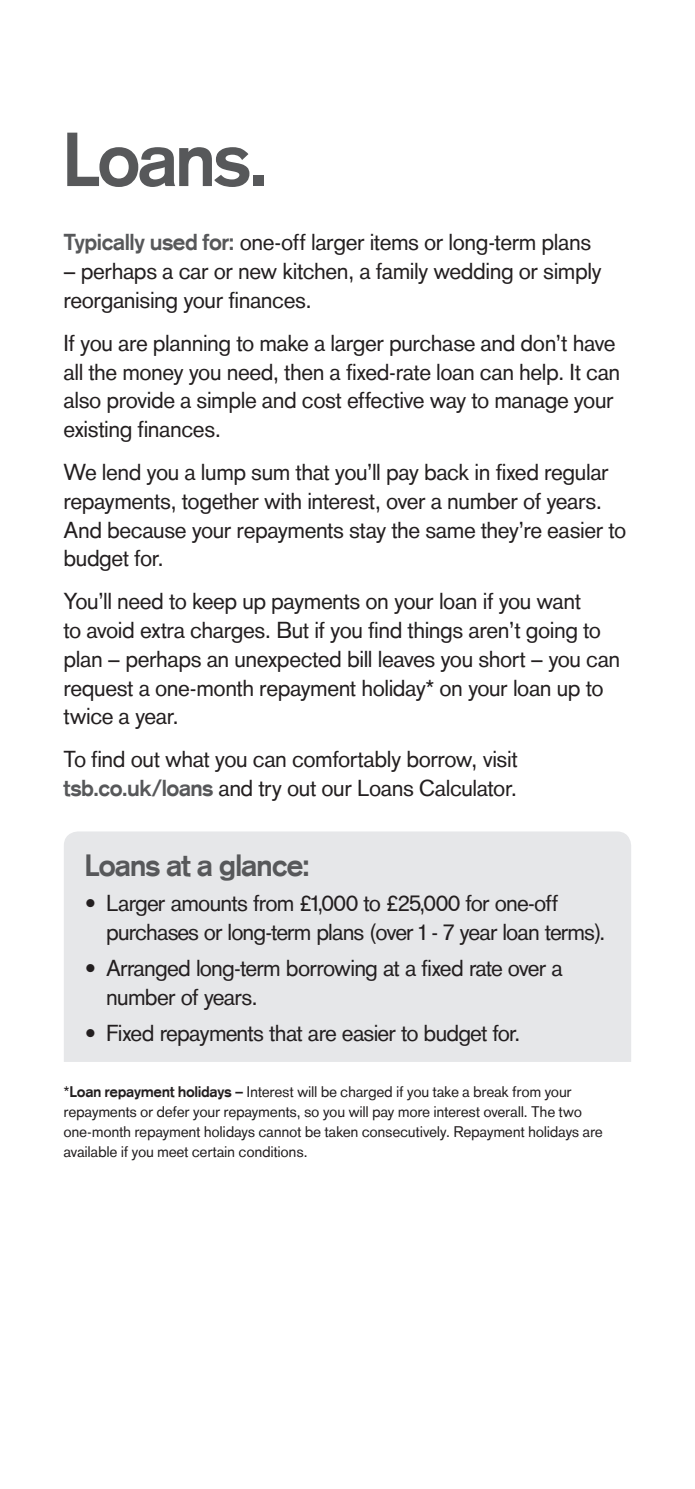
<style>
.page{position:relative;width:695px;height:1489px;background:#fff}
.page>*{position:absolute;margin:0;border:0;box-sizing:border-box;transform-origin:0 0}
.Page_Heading_30_27{font:700 75px "Basic Commercialfor TSB";letter-spacing:-.005em;color:#57585a}
.Sub_Head_Bold_12_14{font:700 30px "Basic Commercialfor TSB";color:#57585a}
.Body_Copy_9_11_5{font:22.5px/28.8px "Basic Commercialfor TSB";letter-spacing:.01em;color:#231f20}
.Body_Copy_9_11_5-2{font:22.5px/28.8px "Basic Commercialfor TSB";letter-spacing:-.01em;color:#231f20}
.Caveat_Copy{font:15px/20px "Basic Commercialfor TSB";letter-spacing:.02em;color:#231f20}
.s1{font-weight:700;color:#57585a}
.s2{font-weight:700}
</style>
<div class="page">
<div style="left:64px;top:831px;width:567px;height:230px;background:#e6e7e9"></div>
<p class="Page_Heading_30_27" style="left:64px;top:115px;width:205px">Loans.</p>
<p class="Body_Copy_9_11_5" style="left:64px;top:228px;width:528px"><span class="s1">Typically used for:</span> one-off larger items or long-term plans</p>
<p class="Body_Copy_9_11_5" style="left:64px;top:257px;width:539px">– perhaps a car or new kitchen, a family wedding or simply reorganising your finances.</p>
<p class="Body_Copy_9_11_5" style="left:64px;top:328px;width:557px">If you are planning to make a larger purchase and don’t have all the money you need, then a fixed-rate loan can help. It can also provide a simple and cost effective way to manage your existing finances.</p>
<p class="Body_Copy_9_11_5" style="left:64px;top:457px;width:563px">We lend you a lump sum that you’ll pay back in fixed regular repayments, together with interest, over a number of years.<br>And because your repayments stay the same they’re easier to budget for.</p>
<p class="Body_Copy_9_11_5" style="left:64px;top:587px;width:557px">You’ll need to keep up payments on your loan if you want<br>to avoid extra charges. But if you find things aren’t going to plan – perhaps an unexpected bill leaves you short – you can request a one-month repayment holiday* on your loan up to twice a year.</p>
<p class="Body_Copy_9_11_5" style="left:64px;top:745px;width:455px">To find out what you can comfortably borrow, visit <span class="s1">tsb.co.uk/loans</span> and try out our Loans Calculator.</p>
<p class="Sub_Head_Bold_12_14" style="left:85px;top:847px;width:226px">Loans at a glance:</p>
<p class="Body_Copy_9_11_5-2" style="left:106px;top:889px;width:500px;text-indent:-21px">• Larger amounts from £1,000 to £25,000 for one-off purchases or long-term plans (over 1 - 7 year loan terms).</p>
<p class="Body_Copy_9_11_5-2" style="left:106px;top:953px;width:457px;text-indent:-21px">• Arranged long-term borrowing at a fixed rate over a number of years.</p>
<p class="Body_Copy_9_11_5-2" style="left:85px;top:1018px;width:436px">• Fixed repayments that are easier to budget for.</p>
<p class="Caveat_Copy" style="left:64px;top:1082px;width:540px">*<span class="s2">Loan repayment holidays –</span> Interest will be charged if you take a break from your repayments or defer your repayments, so you will pay more interest overall. The two one-month repayment holidays cannot be taken consecutively. Repayment holidays are available if you meet certain conditions.</p>
</div>
